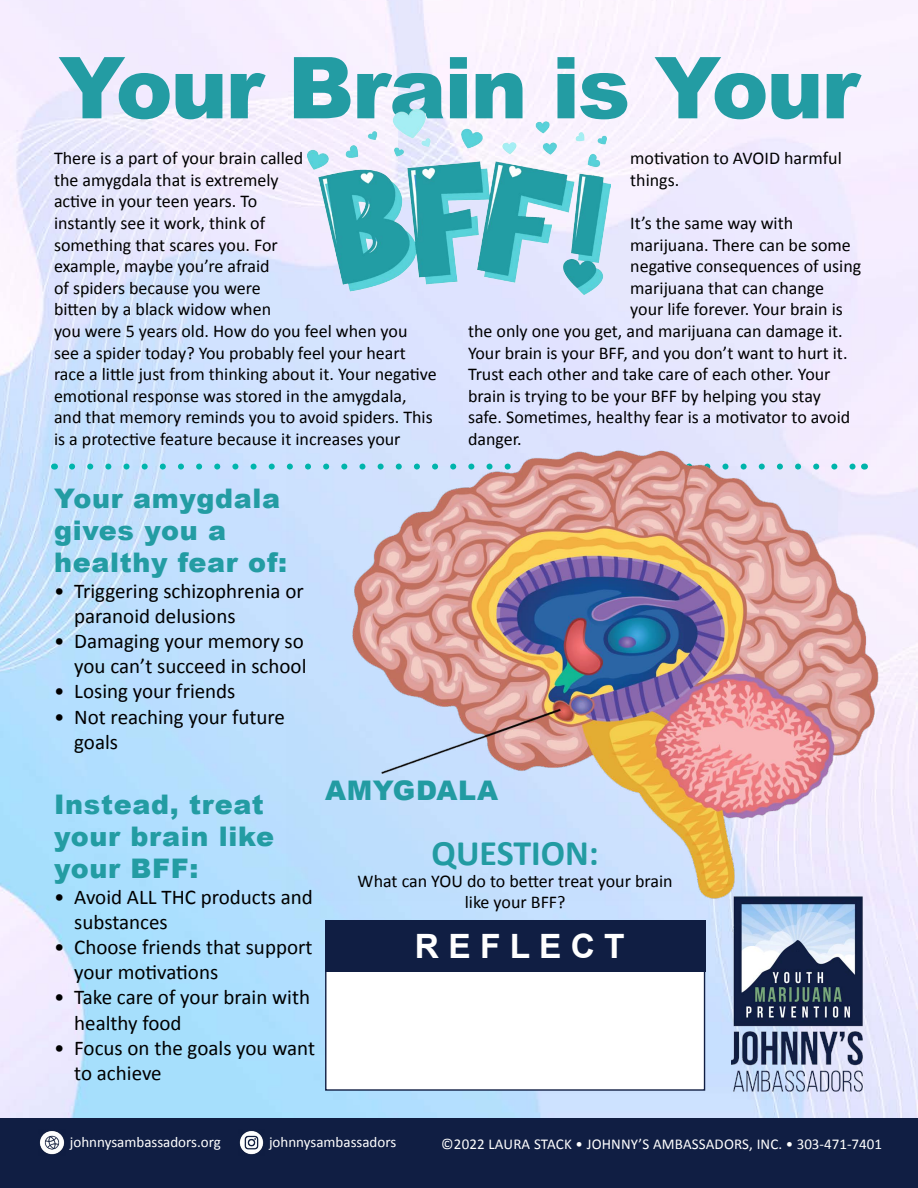
<style>
.page{position:relative;width:918px;height:1188px;background:#fff}
.page>*{position:absolute;margin:0;border:0;box-sizing:border-box;transform-origin:0 0}
.t1{font:900 85.5px "Arial";letter-spacing:-.025em;color:#239ca3}
.t2{font:700 36px "Calibri";color:#239ca3}
.t3{font:700 33.45px "Arial";color:#fff}
.t4{font:900 27px/32.4px "Arial";letter-spacing:.025em;color:#239ca3}
.t5{font:21px/25.2px "Calibri";color:#000}
.t6{font:18px/21.6px "Calibri";color:#000}
.t7{font:15px "Calibri";color:#fff}
</style>
<div class="page">
<img style="left:0;top:0;width:918px;height:1119px">
<div style="left:0;top:1119px;width:918px;height:69px;background:#101e43"></div>
<img style="left:39px;top:1131px;width:26px;height:24px">
<img style="left:732px;top:901px;width:140px;height:197px">
<div style="left:325px;top:921px;width:380px;height:170px;background:#fff;border:1px solid #101e43"></div>
<div style="left:325px;top:920px;width:380px;height:51px;background:#101e43"></div>
<img style="left:239px;top:1131px;width:25px;height:24px">
<svg style="left:72px;top:464px;width:214px;height:6px"></svg>
<img style="left:308px;top:110px;width:302px;height:185px">
<img style="left:286px;top:425px;width:632px;height:476px">
<h1 class="t1" style="left:59px;top:26px;width:802px">Your Brain is Your</h1>
<p class="t6" style="left:54px;top:146px;width:384px">There is a part of your brain called<br>the amygdala that is extremely<br>active in your teen years. To<br>instantly see it work, think of<br>something that scares you. For<br>example, maybe you’re afraid<br>of spiders because you were<br>bitten by a black widow when<br>you were 5 years old. How do you feel when you see a spider today? You probably feel your heart race a little just from thinking about it. Your negative emotional response was stored in the amygdala, and that memory reminds you to avoid spiders. This is a protective feature because it increases your</p>
<p class="t6" style="left:630px;top:146px;width:213px">motivation to AVOID harmful things.</p>
<p class="t6" style="left:630px;top:211px;width:164px">It’s the same way with</p>
<p class="t6" style="left:630px;top:233px;width:222px">marijuana. There can be some</p>
<p class="t6" style="left:630px;top:254px;width:232px">negative consequences of using</p>
<p class="t6" style="left:630px;top:276px;width:196px">marijuana that can change</p>
<p class="t6" style="left:630px;top:298px;width:214px">your life forever. Your brain is</p>
<p class="t6" style="left:468px;top:319px;width:376px">the only one you get, and marijuana can damage it.</p>
<p class="t6" style="left:468px;top:341px;width:381px">Your brain is your BFF, and you don’t want to hurt it.</p>
<p class="t6" style="left:468px;top:362px;width:364px">Trust each other and take care of each other. Your</p>
<p class="t6" style="left:468px;top:384px;width:354px">brain is trying to be your BFF by helping you stay</p>
<p class="t6" style="left:468px;top:406px;width:384px">safe. Sometimes, healthy fear is a motivator to avoid</p>
<p class="t6" style="left:468px;top:427px;width:55px">danger.</p>
<h3 class="t4" style="left:54px;top:481px;width:235px">Your amygdala gives you a healthy fear of:</h3>
<p class="t5" style="left:74px;top:577px;width:231px;text-indent:-20px">• Triggering schizophrenia or paranoid delusions</p>
<p class="t5" style="left:54px;top:627px;width:254px;text-align:right">• Damaging your memory so you can’t succeed in school</p>
<p class="t5" style="left:54px;top:678px;width:183px">• Losing your friends</p>
<p class="t5" style="left:74px;top:703px;width:212px;text-indent:-20px">• Not reaching your future goals</p>
<h3 class="t4" style="left:54px;top:787px;width:222px">Instead, treat your brain like your BFF:</h3>
<p class="t5" style="left:54px;top:883px;width:120px">• Avoid ALL THC</p>
<p class="t5" style="left:201px;top:883px;width:114px">products and</p>
<p class="t5" style="left:74px;top:908px;width:95px">substances</p>
<p class="t5" style="left:74px;top:933px;width:240px;text-indent:-20px">• Choose friends that support your motivations</p>
<p class="t5" style="left:74px;top:984px;width:237px;text-indent:-20px">• Take care of your brain with healthy food</p>
<p class="t5" style="left:74px;top:1034px;width:242px;text-indent:-20px">• Focus on the goals you want to achieve</p>
<h3 class="t4" style="left:325px;top:773px;width:171px">Amygdala</h3>
<h2 class="t2" style="left:431px;top:831px;width:169px">QUESTION:</h2>
<p class="t6" style="left:358px;top:869px;width:85px">What can YOU</p>
<p class="t6" style="left:465px;top:869px;width:209px">do to better treat your brain like your BFF?</p>
<h3 class="t3" style="left:415px;top:924px;width:211px">R E F L E C T</h3>
<p class="t7" style="left:70px;top:1133px;width:152px">johnnysambassadors.org</p>
<p class="t7" style="left:441px;top:1134px;width:442px">©2022 Laura Stack • Johnny’s Ambassadors, Inc. • 303-471-7401</p>
<p class="t7" style="left:269px;top:1133px;width:129px">johnnysambassadors</p>
</div>
